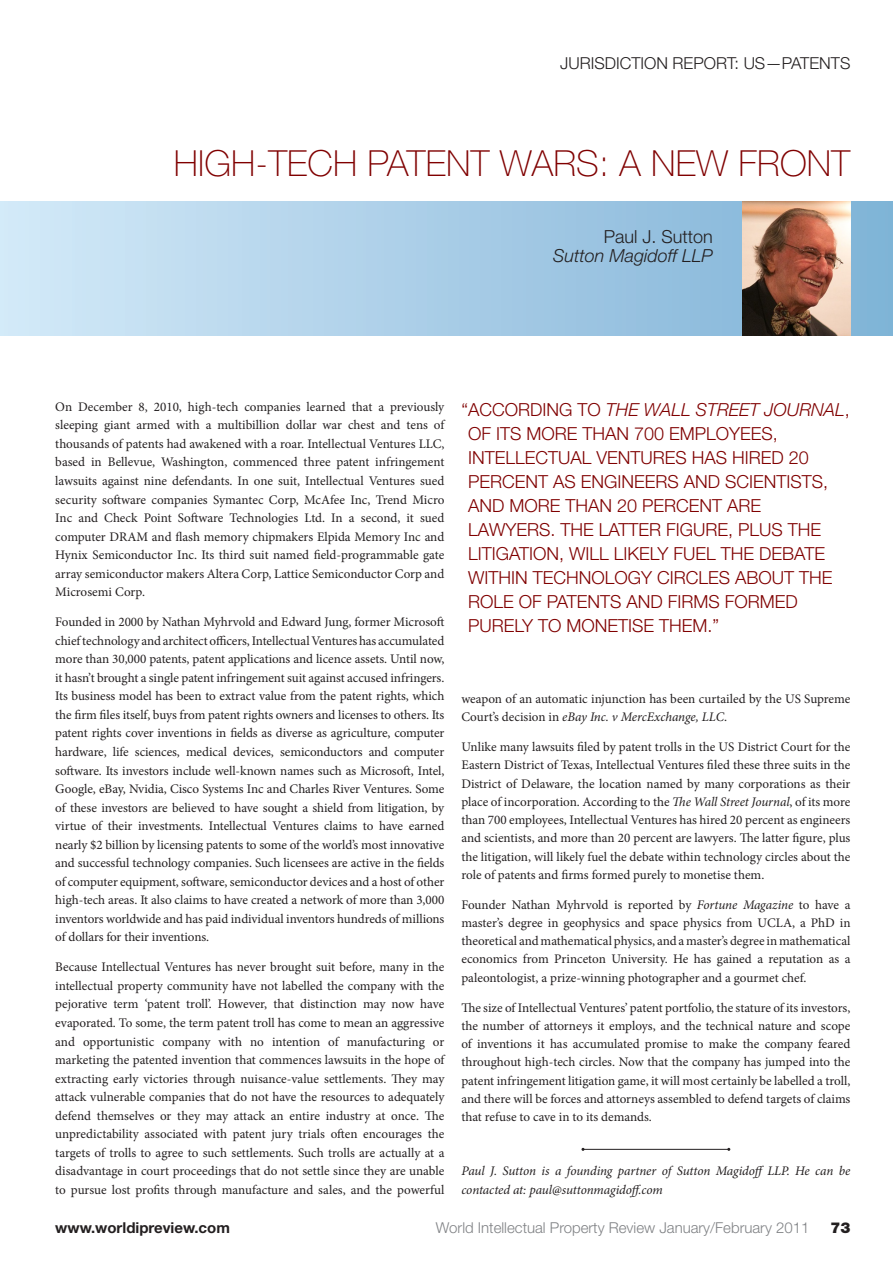
<style>
.page{position:relative;width:893px;height:1263px;background:#fff}
.page>*{position:absolute;margin:0;border:0;box-sizing:border-box;transform-origin:0 0}
.t1{font:100 36px "Helvetica Neue";letter-spacing:.005em;color:#800000}
.t2{font:300 18px/24px "Helvetica Neue";color:#800000}
.t3{font:italic 300 18px "Helvetica Neue";color:#231f20}
.t4{font:300 18px "Helvetica Neue";color:#231f20}
.t5{font:300 16.5px "Helvetica Neue";color:#231f20}
.t6{font:300 15px "Helvetica Neue";color:#808285}
.t7{font:700 15px "Helvetica Neue";color:#231f20}
.t8{font:900 15px "Helvetica Neue";color:#231f20}
.t9{font:13.2px/18.5px "Minion Pro";letter-spacing:-.005em;color:#231f20;text-align:justify}
.t10{font:italic 13.2px/18.3px "Minion Pro";letter-spacing:-.01em;color:#231f20}
.s1{font-style:italic}
</style>
<div class="page">
<svg style="left:0;top:201px;width:893px;height:135px;background:#add0e8"></svg>
<img style="left:742px;top:201px;width:109px;height:135px">
<hr style="left:583px;top:1149px;width:146px;height:1px;background:#231f20">
<p class="t5" style="left:560px;top:53px;width:19px">Jurisdiction</p>
<p class="t5" style="left:673px;top:53px;width:12px">report</p>
<p class="t5" style="left:734px;top:53px;width:60px">: US—Patents</p>
<h1 class="t1" style="left:174px;top:143px;width:678px">HIGH-TECH PATENT WARS: A NEW FRONT</h1>
<h2 class="t4" style="left:604px;top:225px;width:111px">Paul J. Sutton</h2>
<h2 class="t3" style="left:553px;top:245px;width:161px">Sutton Magidoff LLP</h2>
<p class="t9" style="left:55px;top:397px;width:391px">On December 8, 2010, high-tech companies learned that a previously sleeping giant armed with a multibillion dollar war chest and tens of thousands of patents had awakened with a roar. Intellectual Ventures LLC, based in Bellevue, Washington, commenced three patent infringement lawsuits against nine defendants. In one suit, Intellectual Ventures sued security software companies Symantec Corp, McAfee Inc, Trend Micro Inc and Check Point Software Technologies Ltd. In a second, it sued computer DRAM and flash memory chipmakers Elpida Memory Inc and Hynix Semiconductor Inc. Its third suit named field-programmable gate array semiconductor makers Altera Corp, Lattice Semiconductor Corp and Microsemi Corp.</p>
<p class="t9" style="left:55px;top:613px;width:391px">Founded in 2000 by Nathan Myhrvold and Edward Jung, former Microsoft chief technology and architect officers, Intellectual Ventures has accumulated more than 30,000 patents, patent applications and licence assets. Until now, it hasn’t brought a single patent infringement suit against accused infringers.<br>Its business model has been to extract value from the patent rights, which the firm files itself, buys from patent rights owners and licenses to others. Its patent rights cover inventions in fields as diverse as agriculture, computer hardware, life sciences, medical devices, semiconductors and computer software. Its investors include well-known names such as Microsoft, Intel, Google, eBay, Nvidia, Cisco Systems Inc and Charles River Ventures. Some of these investors are believed to have sought a shield from litigation, by virtue of their investments. Intellectual Ventures claims to have earned nearly $2 billion by licensing patents to some of the world’s most innovative and successful technology companies. Such licensees are active in the fields of computer equipment, software, semiconductor devices and a host of other high-tech areas. It also claims to have created a network of more than 3,000 inventors worldwide and has paid individual inventors hundreds of millions of dollars for their inventions.</p>
<p class="t9" style="left:55px;top:958px;width:391px">Because Intellectual Ventures has never brought suit before, many in the intellectual property community have not labelled the company with the pejorative term ‘patent troll’. However, that distinction may now have evaporated. To some, the term patent troll has come to mean an aggressive and opportunistic company with no intention of manufacturing or marketing the patented invention that commences lawsuits in the hope of extracting early victories through nuisance-value settlements. They may attack vulnerable companies that do not have the resources to adequately defend themselves or they may attack an entire industry at once. The unpredictability associated with patent jury trials often encourages the targets of trolls to agree to such settlements. Such trolls are actually at a disadvantage in court proceedings that do not settle since they are unable to pursue lost profits through manufacture and sales, and the powerful</p>
<p class="t2" style="left:468px;top:397px;width:383px;text-indent:-7px">“ ACCORDING TO <span class="s1">THE WALL STREET JOURnAL</span>, OF ITS MORE THAN 700 EMPLOYEES, INTELLECTUAL VENTURES HAS HIRED 20<br>PERCENT AS ENGINEERS AND SCIENTISTS, AND MORE THAN 20 PERCENT ARE LAWYERS. THE LATTER FIGURE, PLUS THE LITIGATION, WILL LIKELY FUEL THE DEBATE WITHIN TECHNOLOGY CIRCLES ABOUT THE ROLE OF PATENTS AND FIRMS FORMED PURELY TO MONETISE THEM.”</p>
<p class="t9" style="left:461px;top:690px;width:391px">weapon of an automatic injunction has been curtailed by the US Supreme<br>Court’s decision in <span class="s1">eBay Inc. v MercExchange, LLC</span>.</p>
<p class="t9" style="left:461px;top:738px;width:391px">Unlike many lawsuits filed by patent trolls in the US District Court for the Eastern District of Texas, Intellectual Ventures filed these three suits in the District of Delaware, the location named by many corporations as their place of incorporation. According to the <span class="s1">The Wall Street Journal</span>, of its more than 700 employees, Intellectual Ventures has hired 20 percent as engineers and scientists, and more than 20 percent are lawyers. The latter figure, plus the litigation, will likely fuel the debate within technology circles about the role of patents and firms formed purely to monetise them.</p>
<p class="t9" style="left:461px;top:895px;width:391px">Founder Nathan Myhrvold is reported by <span class="s1">Fortune Magazine</span> to have a master’s degree in geophysics and space physics from UCLA, a PhD in theoretical and mathematical physics, and a master’s degree in mathematical economics from Princeton University. He has gained a reputation as a paleontologist, a prize-winning photographer and a gourmet chef.</p>
<p class="t9" style="left:461px;top:998px;width:391px">The size of Intellectual Ventures’ patent portfolio, the stature of its investors, the number of attorneys it employs, and the technical nature and scope of inventions it has accumulated promise to make the company feared throughout high-tech circles. Now that the company has jumped into the patent infringement litigation game, it will most certainly be labelled a troll, and there will be forces and attorneys assembled to defend targets of claims that refuse to cave in to its demands.</p>
<p class="t10" style="left:461px;top:1162px;width:391px">Paul J. Sutton is a founding partner of Sutton Magidoff LLP. He can be contacted at: paul@suttonmagidoff.com</p>
<p class="t7" style="left:55px;top:1218px;width:176px">www.worldipreview.com</p>
<p class="t6" style="left:436px;top:1219px;width:375px">World Intellectual Property Review January/February 2011</p>
<p class="t8" style="left:830px;top:1219px;width:22px">73</p>
</div>
